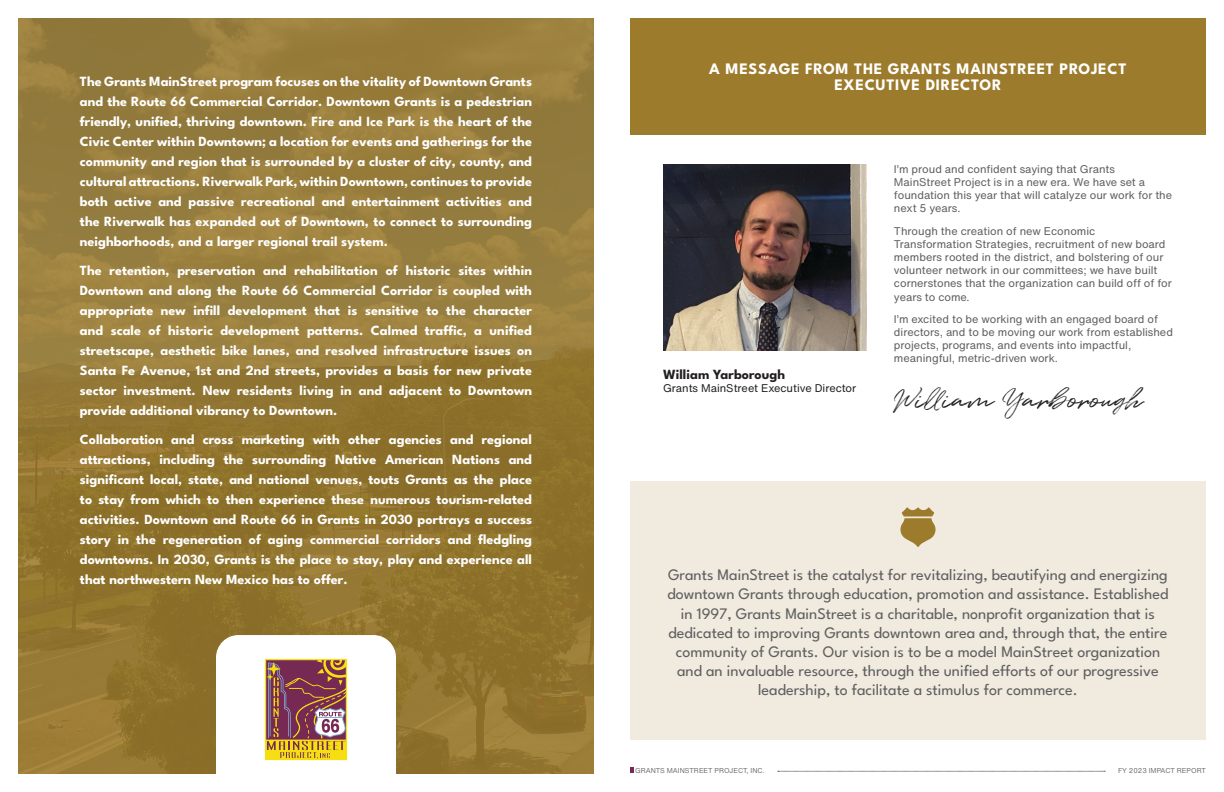
<style>
.page{position:relative;width:1224px;height:792px;background:#fff}
.page>*{position:absolute;margin:0;border:0;box-sizing:border-box;transform-origin:0 0}
.t1{font:28px "Quentin";color:#231f20}
._01_Title_Quote{font:16px/19.2px "League Spartan";color:#5e5f5f;text-align:center}
.t2{font:700 16px "League Spartan";letter-spacing:.04em;color:#fff}
.t3{font:700 14px/20px "League Spartan";color:#fff;text-align:justify}
.t4{font:700 14px "League Spartan";color:#231f20}
._02_Message_from_ED{font:11px/13.2px "Helvetica Now Text";color:#5e5f5f}
.t5{font:11px "Helvetica Now Text";color:#231f20}
.t6{font:7px "Helvetica Now Text";color:#6d6f71}
</style>
<div class="page">
<svg style="left:630px;top:768px;width:3px;height:5px"></svg>
<svg style="left:778px;top:771px;width:327px;height:1px"></svg>
<div style="left:630px;top:18px;width:576px;height:117px;background:#9d7b2c"></div>
<div style="left:630px;top:481px;width:576px;height:258px;background:#f0eadf"></div>
<img style="left:18px;top:18px;width:576px;height:756px">
<svg style="left:216px;top:635px;width:180px;height:139px"></svg>
<img style="left:663px;top:165px;width:204px;height:186px">
<svg style="left:900px;top:507px;width:36px;height:40px"></svg>
<p class="t3" style="left:80px;top:70px;width:454px">The Grants MainStreet program focuses on the vitality of Downtown Grants and the Route 66 Commercial Corridor. Downtown Grants is a pedestrian friendly, unified, thriving downtown. Fire and Ice Park is the heart of the Civic Center within Downtown; a location for events and gatherings for the community and region that is surrounded by a cluster of city, county, and cultural attractions. Riverwalk Park, within Downtown, continues to provide both active and passive recreational and entertainment activities and the Riverwalk has expanded out of Downtown, to connect to surrounding neighborhoods, and a larger regional trail system.</p>
<p class="t3" style="left:80px;top:259px;width:454px">The retention, preservation and rehabilitation of historic sites within Downtown and along the Route 66 Commercial Corridor is coupled with appropriate new infill development that is sensitive to the character and scale of historic development patterns. Calmed traffic, a unified streetscape, aesthetic bike lanes, and resolved infrastructure issues on Santa Fe Avenue, 1st and 2nd streets, provides a basis for new private sector investment. New residents living in and adjacent to Downtown provide additional vibrancy to Downtown.</p>
<p class="t3" style="left:80px;top:428px;width:454px">Collaboration and cross marketing with other agencies and regional attractions, including the surrounding Native American Nations and significant local, state, and national venues, touts Grants as the place to stay from which to then experience these numerous tourism-related activities. Downtown and Route 66 in Grants in 2030 portrays a success story in the regeneration of aging commercial corridors and fledgling downtowns. In 2030, Grants is the place to stay, play and experience all that northwestern New Mexico has to offer.</p>
<p class="t2" style="left:709px;top:57px;width:419px">A MESSAGE FROM THE GRANTS MAINSTREET PROJECT</p>
<p class="t2" style="left:834px;top:73px;width:169px">EXECUTIVE DIRECTOR</p>
<p class="_02_Message_from_ED" style="left:894px;top:162px;width:280px">I’m proud and confident saying that Grants MainStreet Project is in a new era. We have set a foundation this year that will catalyze our work for the next 5 years.</p>
<p class="_02_Message_from_ED" style="left:894px;top:224px;width:279px">Through the creation of new Economic Transformation Strategies, recruitment of new board members rooted in the district, and bolstering of our volunteer network in our committees; we have built cornerstones that the organization can build off of for years to come.</p>
<p class="_02_Message_from_ED" style="left:894px;top:312px;width:280px">I’m excited to be working with an engaged board of directors, and to be moving our work from established projects, programs, and events into impactful, meaningful, metric-driven work.</p>
<p class="t4" style="left:663px;top:364px;width:124px">William Yarborough</p>
<p class="t5" style="left:663px;top:381px;width:195px">Grants MainStreet Executive Director</p>
<p class="t1" style="left:894px;top:381px;width:251px">William Yarborough</p>
<p class="_01_Title_Quote" style="left:667px;top:564px;width:503px">Grants MainStreet is the catalyst for revitalizing, beautifying and energizing downtown Grants through education, promotion and assistance. Established in 1997, Grants MainStreet is a charitable, nonprofit organization that is dedicated to improving Grants downtown area and, through that, the entire community of Grants. Our vision is to be a model MainStreet organization and an invaluable resource, through the unified efforts of our progressive leadership, to facilitate a stimulus for commerce.</p>
<p class="t6" style="left:635px;top:766px;width:131px">GRANTS MAINSTREET PROJECT, INC.</p>
<p class="t6" style="left:1118px;top:766px;width:89px">FY 2023 IMPACT REPORT</p>
</div>
